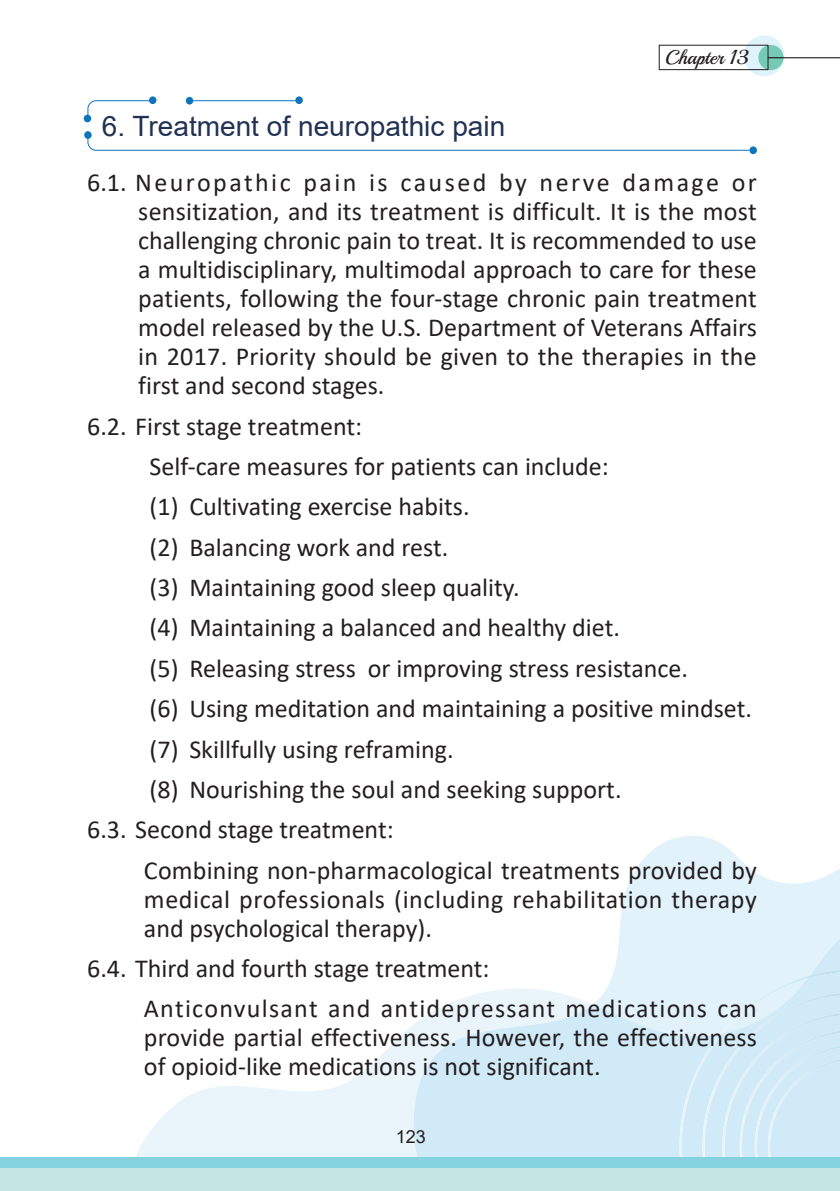
<style>
.page{position:relative;width:840px;height:1191px;background:#fff}
.page>*{position:absolute;margin:0;border:0;box-sizing:border-box;transform-origin:0 0}
.english1-1{font:28px "Arial";color:#213253}
.english1-0_9{font:26px/29px "Calibri";color:#231f20;text-align:justify}
._1_縮排english{font:26px "Calibri";color:#231f20}
.縮排english段落{font:26px/29px "Calibri";color:#231f20;text-align:justify}
.t1{font:20px "Playball";color:#231f20}
.t2{font:18px "Arial";color:#231f20}
</style>
<div class="page">
<svg style="left:137px;top:1026px;width:275px;height:130px;fill:#eaf5fb"></svg>
<svg style="left:620px;top:836px;width:219px;height:87px;fill:#e1f2fb"></svg>
<svg style="left:412px;top:923px;width:427px;height:233px"></svg>
<svg style="left:679px;top:969px;width:160px;height:187px;background:#d5ecf8"></svg>
<div style="left:0;top:1166px;width:839px;height:25px;background:#c4e5e2"></div>
<div style="left:0;top:1156px;width:839px;height:11px;background:#83d2dd"></div>
<div style="left:743px;top:35px;width:41px;height:41px;background:#dff3fc;border-radius:50%"></div>
<svg style="left:757px;top:45px;width:26px;height:25px"></svg>
<hr style="left:767px;top:57px;width:72px;height:1px;background:#030303">
<div style="left:658px;top:45px;width:109px;height:25px;border:1px solid #231f20"></div>
<svg style="left:87px;top:100px;width:662px;height:51px"></svg>
<div style="left:84px;top:115px;width:7px;height:7px;background:#1074bc;border-radius:50%"></div>
<div style="left:84px;top:131px;width:8px;height:8px;background:#1074bc;border-radius:50%"></div>
<div style="left:149px;top:96px;width:7px;height:8px;background:#1074bc;border-radius:50%"></div>
<div style="left:186px;top:97px;width:7px;height:8px;background:#1074bc;border-radius:50%"></div>
<div style="left:295px;top:96px;width:7px;height:8px;background:#1074bc;border-radius:50%"></div>
<div style="left:749px;top:146px;width:7px;height:8px;background:#1074bc;border-radius:50%"></div>
<p class="english1-1" style="left:102px;top:107px;width:405px">6. Treatment of neuropathic pain</p>
<p class="t1" style="left:664px;top:45px;width:85px">Chapter 13</p>
<p class="english1-0_9" style="left:138px;top:167px;width:619px;text-indent:-51px">6.1. Neuropathic pain is caused by nerve damage or sensitization, and its treatment is difficult. It is the most challenging chronic pain to treat. It is recommended to use a multidisciplinary, multimodal approach to care for these patients, following the four-stage chronic pain treatment model released by the U.S. Department of Veterans Affairs in 2017. Priority should be given to the therapies in the first and second stages.</p>
<p class="english1-0_9" style="left:87px;top:411px;width:276px">6.2. First stage treatment:</p>
<p class="_1_縮排english" style="left:149px;top:448px;width:460px">Self-care measures for patients can include:</p>
<p class="_1_縮排english" style="left:149px;top:489px;width:321px">(1) Cultivating exercise habits.</p>
<p class="_1_縮排english" style="left:149px;top:529px;width:300px">(2) Balancing work and rest.</p>
<p class="_1_縮排english" style="left:149px;top:569px;width:371px">(3) Maintaining good sleep quality.</p>
<p class="_1_縮排english" style="left:149px;top:610px;width:471px">(4) Maintaining a balanced and healthy diet.</p>
<p class="_1_縮排english" style="left:149px;top:650px;width:539px">(5) Releasing stress or improving stress resistance.</p>
<p class="_1_縮排english" style="left:149px;top:690px;width:603px">(6) Using meditation and maintaining a positive mindset.</p>
<p class="_1_縮排english" style="left:149px;top:731px;width:305px">(7) Skillfully using reframing.</p>
<p class="_1_縮排english" style="left:149px;top:771px;width:473px">(8) Nourishing the soul and seeking support.</p>
<p class="english1-0_9" style="left:87px;top:814px;width:308px">6.3. Second stage treatment:</p>
<p class="縮排english段落" style="left:144px;top:854px;width:614px">Combining non-pharmacological treatments provided by medical professionals (including rehabilitation therapy and psychological therapy).</p>
<p class="english1-0_9" style="left:87px;top:953px;width:403px">6.4. Third and fourth stage treatment:</p>
<p class="縮排english段落" style="left:144px;top:993px;width:614px">Anticonvulsant and antidepressant medications can provide partial effectiveness. However, the effectiveness of opioid-like medications is not significant.</p>
<p class="t2" style="left:395px;top:1123px;width:32px">123</p>
</div>
